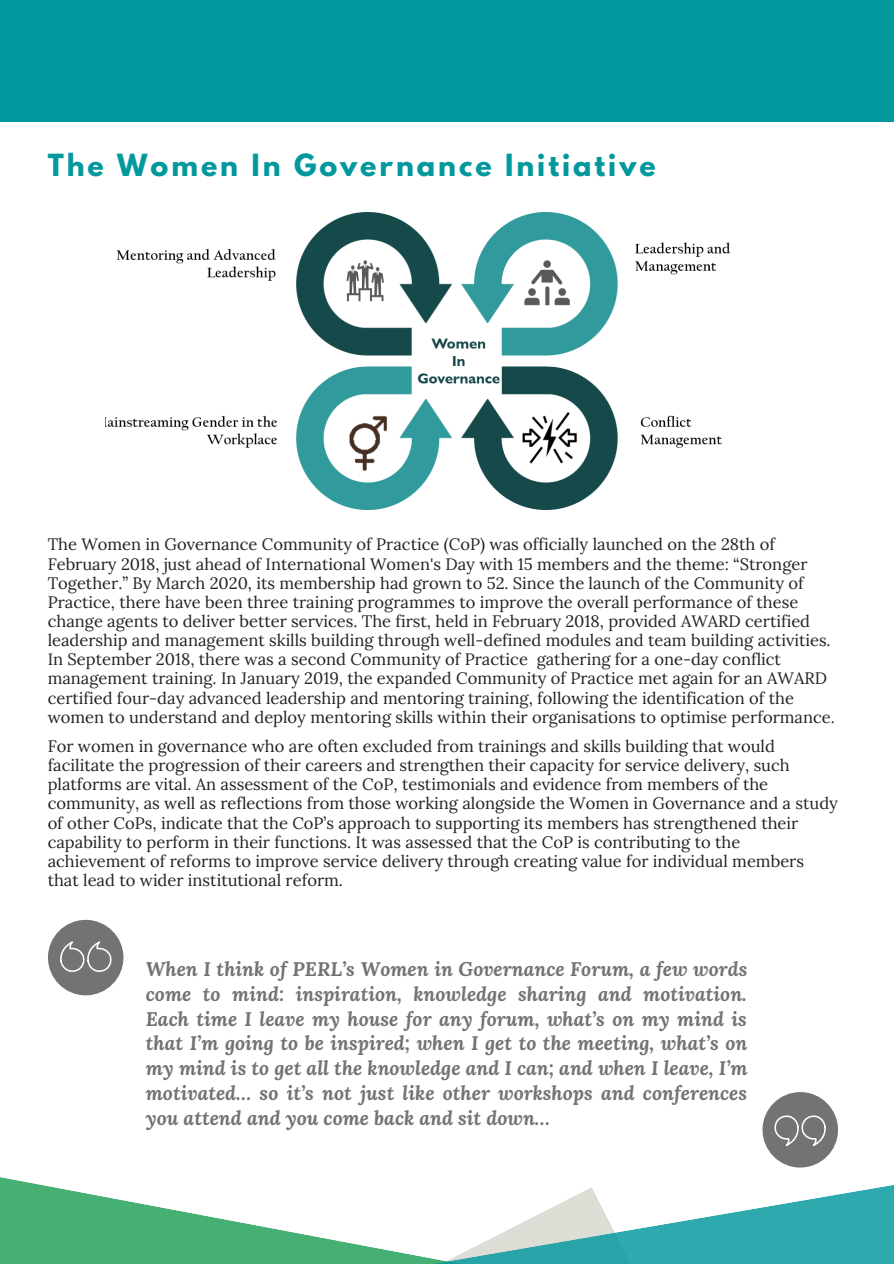
<style>
.page{position:relative;width:894px;height:1264px;background:#fff}
.page>*{position:absolute;margin:0;border:0;box-sizing:border-box;transform-origin:0 0}
.t1{font:700 27px "League Spartan";letter-spacing:.11em;color:#03989e}
.t2{font:italic 700 19.5px/24.8px "Lora";color:#737373;text-align:justify}
.t3{font:16.5px/19.2px "Lora";color:#222}
</style>
<div class="page">
<img style="left:106px;top:212px;width:625px;height:298px">
<svg style="left:0;top:1177px;width:349px;height:86px;fill:#46af73"></svg>
<svg style="left:349px;top:1185px;width:544px;height:78px"></svg>
<div style="left:0;top:0;width:893px;height:121px;background:#03989e"></div>
<div style="left:48px;top:919px;width:75px;height:76px;background:#737373;border-radius:50%"></div>
<svg style="left:60px;top:941px;width:52px;height:31px"></svg>
<div style="left:762px;top:1092px;width:75px;height:75px;background:#737373;border-radius:50%"></div>
<svg style="left:774px;top:1115px;width:51px;height:31px"></svg>
<h1 class="t1" style="left:48px;top:152px;width:609px">The Women In Governance Initiative</h1>
<p class="t3" style="left:48px;top:534px;width:788px">The Women in Governance Community of Practice (CoP) was officially launched on the 28th of February 2018, just ahead of International Women's Day with 15 members and the theme: “Stronger Together.” By March 2020, its membership had grown to 52. Since the launch of the Community of Practice, there have been three training programmes to improve the overall performance of these change agents to deliver better services. The first, held in February 2018, provided AWARD certified leadership and management skills building through well-defined modules and team building activities.<br>In September 2018, there was a second Community of Practice gathering for a one-day conflict management training. In January 2019, the expanded Community of Practice met again for an AWARD certified four-day advanced leadership and mentoring training, following the identification of the women to understand and deploy mentoring skills within their organisations to optimise performance.</p>
<p class="t3" style="left:48px;top:736px;width:791px">For women in governance who are often excluded from trainings and skills building that would facilitate the progression of their careers and strengthen their capacity for service delivery, such platforms are vital. An assessment of the CoP, testimonials and evidence from members of the community, as well as reflections from those working alongside the Women in Governance and a study of other CoPs, indicate that the CoP’s approach to supporting its members has strengthened their capability to perform in their functions. It was assessed that the CoP is contributing to the achievement of reforms to improve service delivery through creating value for individual members that lead to wider institutional reform.</p>
<p class="t2" style="left:146px;top:956px;width:603px">When I think of PERL’s Women in Governance Forum, a few words come to mind: inspiration, knowledge sharing and motivation.<br>Each time I leave my house for any forum, what’s on my mind is that I’m going to be inspired; when I get to the meeting, what’s on my mind is to get all the knowledge and I can; and when I leave, I’m motivated… so it’s not just like other workshops and conferences you attend and you come back and sit down…</p>
</div>
